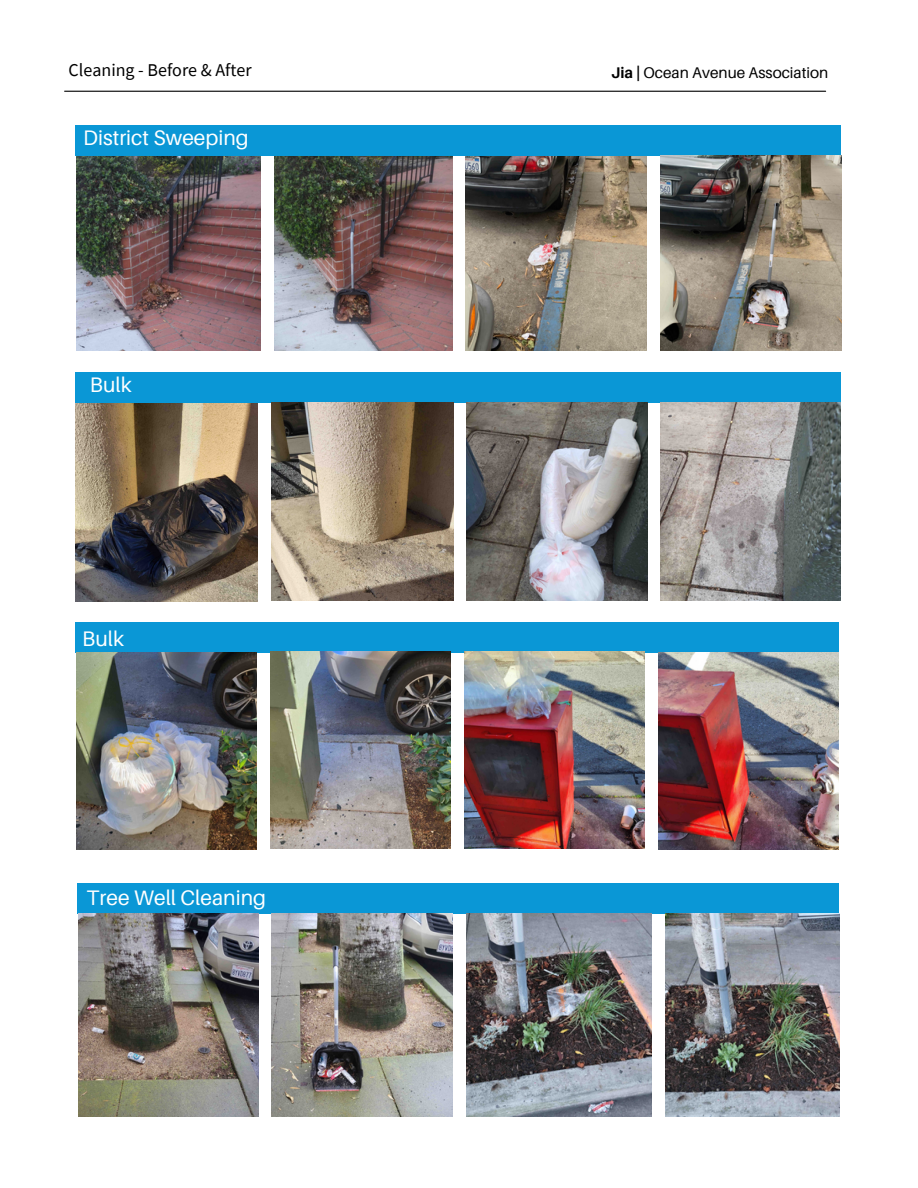
<style>
.page{position:relative;width:918px;height:1188px;background:#fff}
.page>*{position:absolute;margin:0;border:0;box-sizing:border-box;transform-origin:0 0}
.t1{font:21.15px "Aileron";color:#fff}
.t2{font:21px "Aileron";color:#fff}
.t3{font:18px "Source Sans Pro";color:#000}
.t4{font:15.45px "Aileron";color:#000}
.s1{font-weight:700}
</style>
<div class="page">
<hr style="left:65px;top:91px;width:761px;height:1px;background:#000">
<div style="left:75px;top:373px;width:766px;height:30px;background:#0a97d6"></div>
<div style="left:75px;top:126px;width:766px;height:30px;background:#0a97d6"></div>
<div style="left:75px;top:622px;width:764px;height:30px;background:#0a97d6"></div>
<img style="left:466px;top:156px;width:181px;height:195px">
<img style="left:660px;top:156px;width:181px;height:194px">
<img style="left:466px;top:403px;width:181px;height:198px">
<img style="left:661px;top:402px;width:180px;height:198px">
<div style="left:78px;top:883px;width:761px;height:31px;background:#0a97d6"></div>
<img style="left:78px;top:914px;width:180px;height:202px">
<img style="left:76px;top:652px;width:180px;height:197px">
<img style="left:75px;top:403px;width:183px;height:198px">
<img style="left:270px;top:652px;width:180px;height:197px">
<img style="left:465px;top:652px;width:180px;height:197px">
<img style="left:271px;top:402px;width:182px;height:198px">
<img style="left:659px;top:652px;width:180px;height:197px">
<img style="left:665px;top:914px;width:175px;height:202px">
<img style="left:467px;top:914px;width:184px;height:202px">
<img style="left:272px;top:914px;width:181px;height:202px">
<img style="left:76px;top:156px;width:185px;height:195px">
<img style="left:275px;top:156px;width:177px;height:195px">
<p class="t3" style="left:69px;top:59px;width:185px">Cleaning - Before &amp; After</p>
<p class="t4" style="left:611px;top:63px;width:219px"><span class="s1">Jia |</span> Ocean Avenue Association</p>
<h2 class="t2" style="left:83px;top:125px;width:167px">District Sweeping</h2>
<p class="t2" style="left:90px;top:372px;width:43px">Bulk</p>
<p class="t1" style="left:82px;top:626px;width:43px">Bulk</p>
<h1 class="t2" style="left:87px;top:885px;width:181px">Tree Well Cleaning</h1>
</div>
